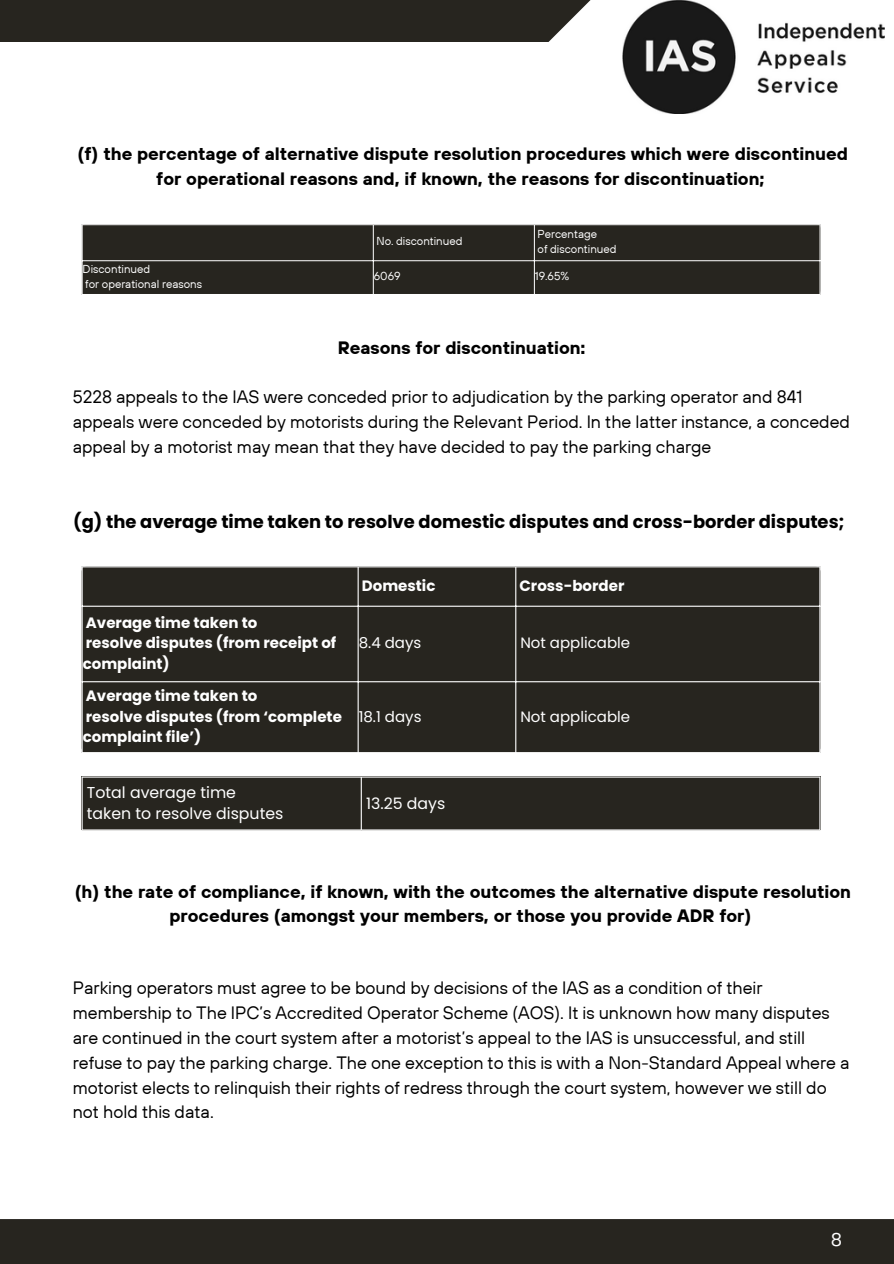
<style>
.page{position:relative;width:894px;height:1264px;background:#fff}
.page>*{position:absolute;margin:0;border:0;box-sizing:border-box;transform-origin:0 0}
.t1{font:18px "Poppins";color:#fff}
.t2{font:17.85px/24.8px "TT Hoves";color:#000}
.t3{font:700 17.85px/24.8px "TT Hoves";color:#000;text-align:center}
.t4{font:700 17.85px "Poppins";color:#000}
.t5{font:15.75px "Poppins";color:#fff}
.t6{font:700 15px/20.2px "Poppins";color:#fff}
.t7{font:15px "Poppins";color:#fff}
.t8{font:11.55px "TT Hoves";color:#fff}
</style>
<div class="page">
<img style="left:622px;top:0;width:262px;height:114px">
<div style="left:0;top:0;width:590px;height:42px;background:#27251f"></div>
<div style="left:0;top:1218px;width:893px;height:45px;background:#27251f"></div>
<div style="left:83px;top:225px;width:736px;height:69px;background:#27251f"></div>
<hr style="left:373px;top:225px;width:1px;height:69px;background:#fff">
<hr style="left:533px;top:225px;width:1px;height:69px;background:#fff">
<hr style="left:82px;top:260px;width:738px;height:1px;background:#fff">
<div style="left:83px;top:567px;width:736px;height:185px;background:#27251f"></div>
<hr style="left:357px;top:567px;width:1px;height:185px;background:#fff">
<hr style="left:515px;top:567px;width:1px;height:185px;background:#fff">
<hr style="left:82px;top:605px;width:738px;height:2px;background:#fff">
<hr style="left:82px;top:681px;width:738px;height:1px;background:#fff">
<div style="left:83px;top:777px;width:736px;height:52px;background:#27251f"></div>
<hr style="left:360px;top:777px;width:2px;height:52px;background:#fff">
<p class="t3" style="left:78px;top:141px;width:771px">(f) the percentage of alternative dispute resolution procedures which were discontinued for operational reasons and, if known, the reasons for discontinuation;</p>
<p class="t8" style="left:83px;top:261px;width:69px">Discontinued</p>
<p class="t8" style="left:85px;top:276px;width:118px">for operational reasons</p>
<h1 class="t8" style="left:376px;top:234px;width:87px">No. discontinued</h1>
<p class="t8" style="left:537px;top:226px;width:61px">Percentage</p>
<p class="t8" style="left:537px;top:241px;width:80px">of discontinued</p>
<p class="t8" style="left:374px;top:269px;width:28px">6069</p>
<p class="t8" style="left:534px;top:269px;width:36px">19.65%</p>
<p class="t3" style="left:337px;top:335px;width:249px">Reasons for discontinuation:</p>
<p class="t2" style="left:73px;top:384px;width:778px">5228 appeals to the IAS were conceded prior to adjudication by the parking operator and 841 appeals were conceded by motorists during the Relevant Period. In the latter instance, a conceded appeal by a motorist may mean that they have decided to pay the parking charge</p>
<p class="t4" style="left:73px;top:509px;width:772px">(g) the average time taken to resolve domestic disputes and cross-border disputes;</p>
<p class="t6" style="left:362px;top:575px;width:75px">Domestic</p>
<h1 class="t6" style="left:519px;top:575px;width:106px">Cross-border</h1>
<p class="t6" style="left:86px;top:613px;width:173px">Average time taken to</p>
<h1 class="t6" style="left:83px;top:633px;width:255px">resolve disputes (from receipt of complaint)</h1>
<p class="t7" style="left:358px;top:632px;width:64px">8.4 days</p>
<p class="t7" style="left:520px;top:632px;width:111px">Not applicable</p>
<p class="t6" style="left:86px;top:686px;width:173px">Average time taken to</p>
<p class="t6" style="left:83px;top:706px;width:261px">resolve disputes (from ‘complete complaint file’)</p>
<p class="t7" style="left:358px;top:706px;width:64px">18.1 days</p>
<p class="t7" style="left:520px;top:706px;width:111px">Not applicable</p>
<p class="t5" style="left:87px;top:781px;width:151px">Total average time</p>
<p class="t5" style="left:87px;top:802px;width:198px">taken to resolve disputes</p>
<p class="t5" style="left:366px;top:792px;width:81px">13.25 days</p>
<h1 class="t3" style="left:75px;top:878px;width:777px">(h) the rate of compliance, if known, with the outcomes the alternative dispute resolution procedures (amongst your members, or those you provide ADR for)</h1>
<p class="t2" style="left:73px;top:975px;width:778px">Parking operators must agree to be bound by decisions of the IAS as a condition of their membership to The IPC’s Accredited Operator Scheme (AOS). It is unknown how many disputes are continued in the court system after a motorist’s appeal to the IAS is unsuccessful, and still refuse to pay the parking charge. The one exception to this is with a Non-Standard Appeal where a motorist elects to relinquish their rights of redress through the court system, however we still do not hold this data.</p>
<p class="t1" style="left:830px;top:1226px;width:13px">8</p>
</div>
